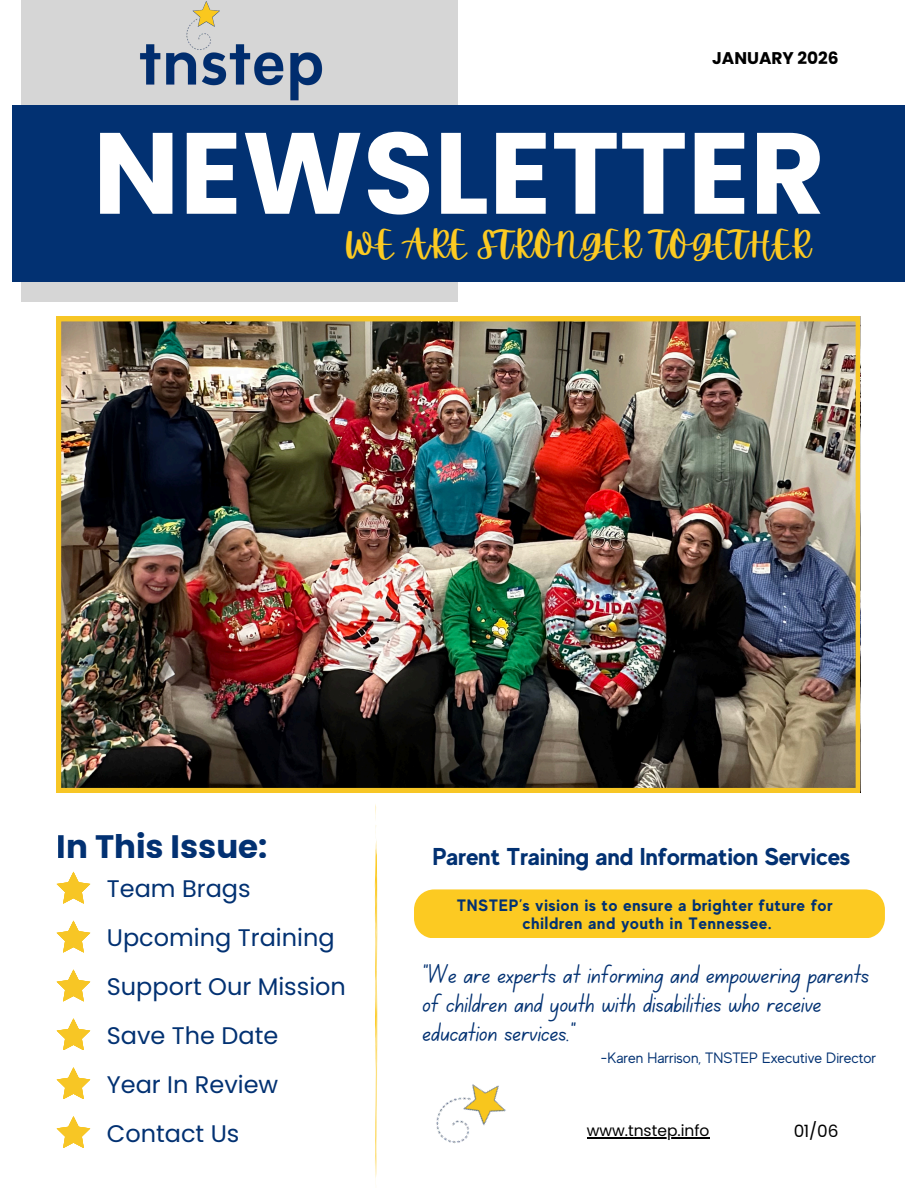
<style>
.page{position:relative;width:918px;height:1188px;background:#fff}
.page>*{position:absolute;margin:0;border:0;box-sizing:border-box;transform-origin:0 0}
.t1{font:700 115.2px "Poppins";color:#fff}
.t2{font:34.65px "Apricots";color:#fcca22}
.t3{font:700 32.4px "Poppins";color:#023172}
.t4{font:27px/29.2px "Canva School Font";letter-spacing:-.015em;color:#023172}
.t5{font:700 24.3px "MADE Evolve Sans";color:#023172}
.t6{font:24px "Poppins";color:#023172}
.t7{font:700 16.95px "Poppins";color:#000}
.t8{font:16.95px "Poppins";color:#000}
.t9{font:700 16.5px "MADE Evolve Sans";letter-spacing:.045em;color:#023172}
.t10{font:15.45px "Poppins";color:#000}
.t11{font:15px "MADE Evolve Sans";color:#023172}
</style>
<div class="page">
<div style="left:22px;top:0;width:436px;height:302px;background:#d6d6d6"></div>
<div style="left:13px;top:105px;width:892px;height:177px;background:#023172"></div>
<img style="left:57px;top:317px;width:803px;height:475px">
<img style="left:140px;top:1px;width:183px;height:100px">
<svg style="left:375px;top:804px;width:3px;height:377px"></svg>
<div style="left:414px;top:889px;width:471px;height:49px;background:#fcca22"></div>
<img style="left:436px;top:1084px;width:70px;height:60px">
<hr style="left:587px;top:1138px;width:123px;height:1px;background:#000">
<svg style="left:57px;top:872px;width:33px;height:31px"></svg>
<svg style="left:57px;top:921px;width:33px;height:31px"></svg>
<svg style="left:57px;top:970px;width:33px;height:31px"></svg>
<svg style="left:57px;top:1018px;width:33px;height:32px"></svg>
<svg style="left:57px;top:1067px;width:33px;height:32px"></svg>
<svg style="left:57px;top:1116px;width:33px;height:32px"></svg>
<p class="t7" style="left:712px;top:46px;width:128px">JANUARY 2026</p>
<h1 class="t1" style="left:93px;top:93px;width:734px">NEWSLETTER</h1>
<h2 class="t2" style="left:344px;top:225px;width:468px">WE ARE STRONGER TOGETHER</h2>
<p class="t3" style="left:57px;top:824px;width:212px">In This Issue:</p>
<h6 class="t6" style="left:107px;top:872px;width:145px">Team Brags</h6>
<h6 class="t6" style="left:107px;top:921px;width:229px">Upcoming Training</h6>
<h6 class="t6" style="left:107px;top:970px;width:241px">Support Our Mission</h6>
<h6 class="t6" style="left:107px;top:1019px;width:173px">Save The Date</h6>
<h6 class="t6" style="left:107px;top:1068px;width:173px">Year In Review</h6>
<h6 class="t6" style="left:107px;top:1116px;width:134px">Contact Us</h6>
<h4 class="t5" style="left:432px;top:843px;width:419px">Parent Training and Information Services</h4>
<p class="t9" style="left:457px;top:896px;width:378px">TNSTEP’s vision is to ensure a brighter future for</p>
<p class="t9" style="left:523px;top:914px;width:250px">children and youth in Tennessee.</p>
<h5 class="t4" style="left:422px;top:963px;width:449px">“We are experts at informing and empowering parents of children and youth with disabilities who receive education services.”</h5>
<p class="t11" style="left:600px;top:1049px;width:277px">-Karen Harrison, TNSTEP Executive Director</p>
<p class="t10" style="left:587px;top:1120px;width:124px">www.tnstep.info</p>
<p class="t8" style="left:793px;top:1119px;width:47px">01/06</p>
</div>
